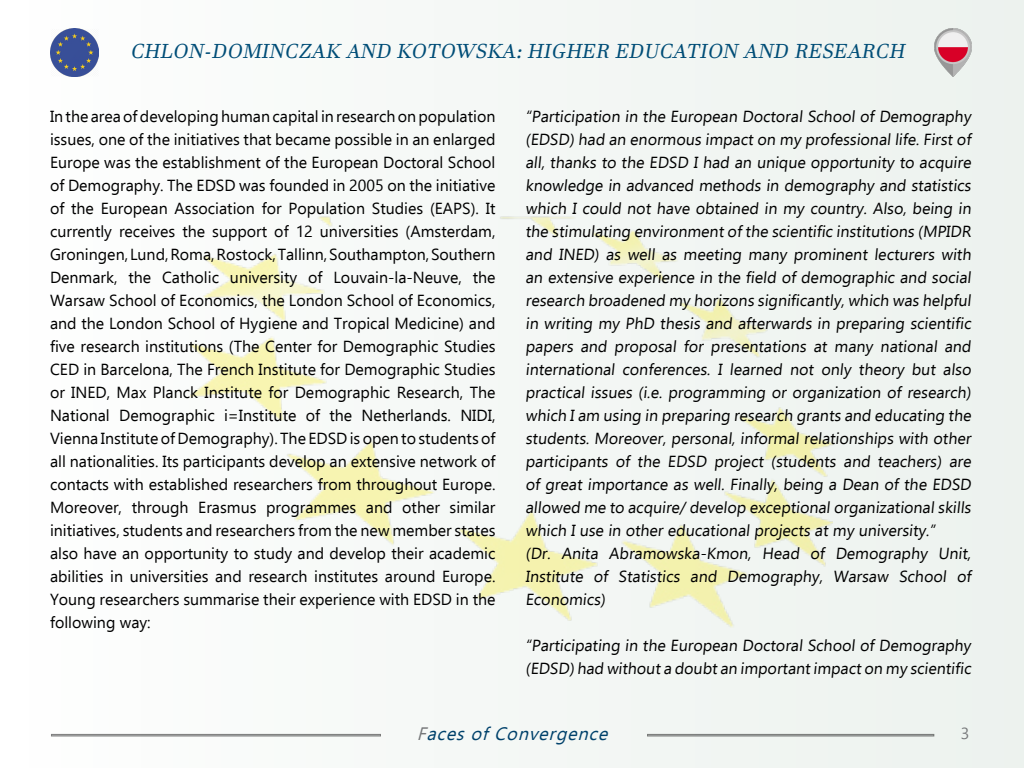
<style>
.page{position:relative;width:1024px;height:768px;background:#f4f8f5}
.page>*{position:absolute;margin:0;border:0;box-sizing:border-box;transform-origin:0 0}
.t1{font:italic 20px "Javanese Text";color:#004d77}
.t2{font:italic 18px "Ebrima";color:#00416b}
.t3{font:16px/23px "Ebrima";color:#000}
.t4{font:16px "Ebrima";color:#757779}
.s1{color:#757779}
</style>
<div class="page">
<img style="left:191px;top:216px;width:642px;height:411px">
<img style="left:50px;top:28px;width:49px;height:48px">
<img style="left:934px;top:28px;width:38px;height:48px">
<p class="t1" style="left:130px;top:39px;width:784px">CHLON-DOMINCZAK AND KOTOWSKA:HIGHER EDUCATION AND RESEARCH</p>
<p class="t3" style="left:50px;top:105px;width:447px;text-align:justify">In the area of developing human capital in research on population issues, one of the initiatives that became possible in an enlarged Europe was the establishment of the European Doctoral School of Demography. The EDSD was founded in 2005 on the initiative of the European Association for Population Studies (EAPS). It currently receives the support of 12 universities (Amsterdam, Groningen, Lund, Roma, Rostock, Tallinn, Southampton, Southern Denmark, the Catholic university of Louvain-la-Neuve, the Warsaw School of Economics, the London School of Economics, and the London School of Hygiene and Tropical Medicine) and five research institutions (The Center for Demographic Studies CED in Barcelona, The French Institute for Demographic Studies or INED, Max Planck Institute for Demographic Research, The National Demographic i=Institute of the Netherlands. NIDI, Vienna Institute of Demography). The EDSD is open to students of all nationalities. Its participants develop an extensive network of contacts with established researchers from throughout Europe.<br>Moreover, through Erasmus programmes and other similar initiatives, students and researchers from the new member states also have an opportunity to study and develop their academic abilities in universities and research institutes around Europe.<br>Young researchers summarise their experience with EDSD in the following way:</p>
<p class="t3" style="left:526px;top:105px;width:449px">“Participation in the European Doctoral School of Demography (EDSD) had an enormous impact on my professional life. First of all, thanks to the EDSD I had an unique opportunity to acquire knowledge in advanced methods in demography and statistics which I could not have obtained in my country. Also, being in the stimulating environment of the scientific institutions (MPIDR and INED) as well as meeting many prominent lecturers with an extensive experience in the field of demographic and social research broadened my horizons significantly, which was helpful in writing my PhD thesis and afterwards in preparing scientific papers and proposal for presentations at many national and international conferences. I learned not only theory but also practical issues (i.e. programming or organization of research) which I am using in preparing research grants and educating the students. Moreover, personal, informal relationships with other participants of the EDSD project (students and teachers) are of great importance as well. Finally, being a Dean of the EDSD allowed me to acquire/ develop exceptional organizational skills which I use in other educational projects at my university.”<br>(Dr. Anita Abramowska-Kmon, Head of Demography Unit, Institute of Statistics and Demography, Warsaw School of Economics)</p>
<p class="t3" style="left:526px;top:634px;width:449px">“Participating in the European Doctoral School of Demography (EDSD) had without a doubt an important impact on my scientific</p>
<p class="t2" style="left:417px;top:721px;width:199px"><span class="s1">F</span>acesofConvergence</p>
<p class="t4" style="left:961px;top:722px;width:10px">3</p>
</div>
